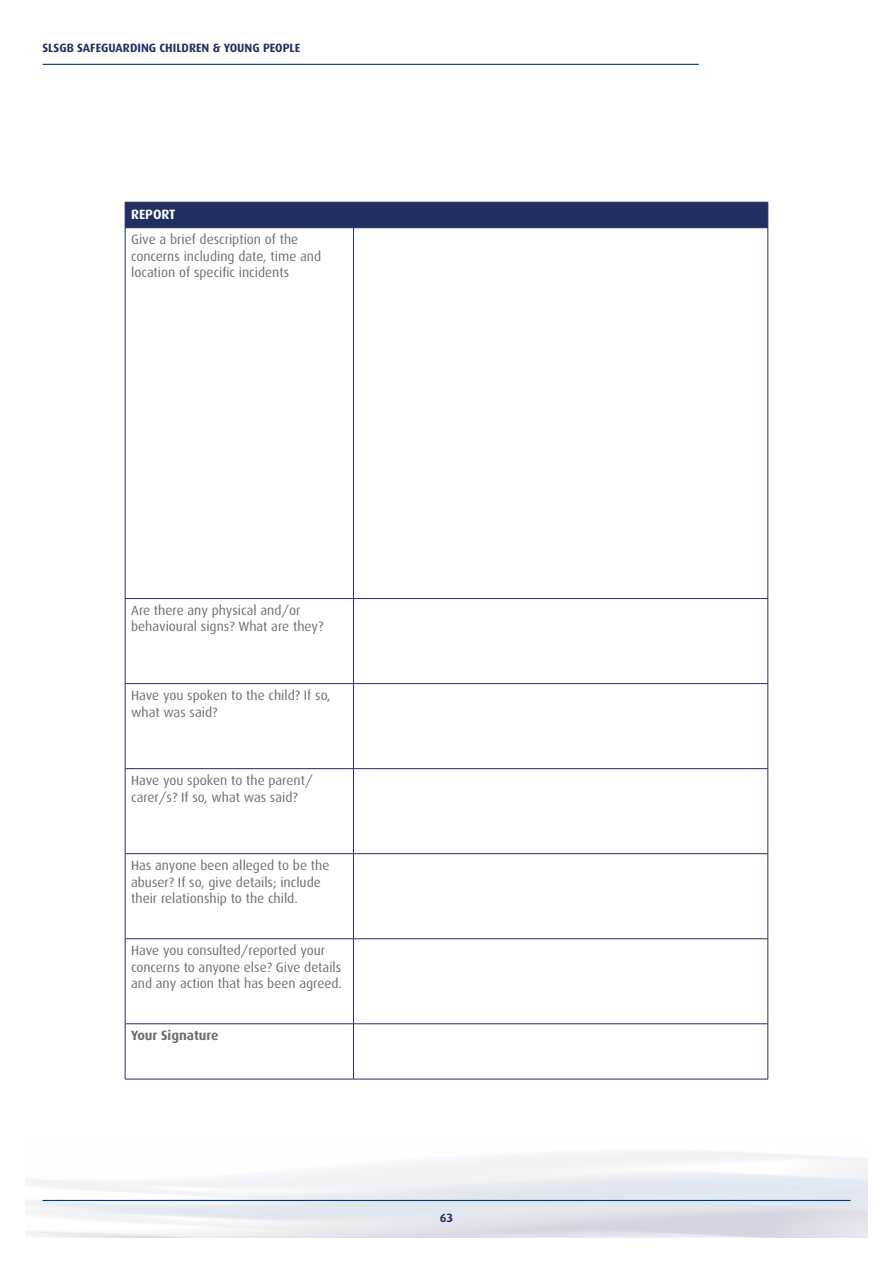
<style>
.page{position:relative;width:893px;height:1263px;background:#fff}
.page>*{position:absolute;margin:0;border:0;box-sizing:border-box;transform-origin:0 0}
.t1{font:13.5px/16.5px "Dax";color:#6d6e71}
.t2{font:700 13.5px "Dax";color:#6d6e71}
.t3{font:700 13.5px "Dax";color:#fff}
.t4{font:700 12px "Dax";color:#232f63}
</style>
<div class="page">
<hr style="left:43px;top:64px;width:656px;height:1px;background:#003976">
<hr style="left:43px;top:1200px;width:807px;height:1px;background:#003976">
<hr style="left:125px;top:228px;width:1px;height:370px;background:#232f63">
<hr style="left:353px;top:228px;width:1px;height:370px;background:#232f63">
<hr style="left:768px;top:228px;width:1px;height:370px;background:#232f63">
<hr style="left:125px;top:598px;width:228px;height:1px;background:#232f63">
<hr style="left:125px;top:599px;width:1px;height:84px;background:#232f63">
<hr style="left:353px;top:598px;width:415px;height:1px;background:#232f63">
<hr style="left:353px;top:599px;width:1px;height:84px;background:#232f63">
<hr style="left:768px;top:599px;width:1px;height:84px;background:#232f63">
<hr style="left:125px;top:683px;width:228px;height:1px;background:#232f63">
<hr style="left:125px;top:684px;width:1px;height:84px;background:#232f63">
<hr style="left:353px;top:683px;width:415px;height:1px;background:#232f63">
<hr style="left:353px;top:684px;width:1px;height:84px;background:#232f63">
<hr style="left:768px;top:684px;width:1px;height:84px;background:#232f63">
<hr style="left:125px;top:768px;width:228px;height:1px;background:#232f63">
<hr style="left:125px;top:769px;width:1px;height:84px;background:#232f63">
<hr style="left:353px;top:768px;width:415px;height:1px;background:#232f63">
<hr style="left:353px;top:769px;width:1px;height:84px;background:#232f63">
<hr style="left:768px;top:769px;width:1px;height:84px;background:#232f63">
<hr style="left:125px;top:853px;width:228px;height:1px;background:#232f63">
<hr style="left:125px;top:854px;width:1px;height:84px;background:#232f63">
<hr style="left:353px;top:853px;width:415px;height:1px;background:#232f63">
<hr style="left:353px;top:854px;width:1px;height:84px;background:#232f63">
<hr style="left:768px;top:854px;width:1px;height:84px;background:#232f63">
<hr style="left:125px;top:938px;width:228px;height:1px;background:#232f63">
<hr style="left:125px;top:939px;width:1px;height:84px;background:#232f63">
<hr style="left:353px;top:938px;width:415px;height:1px;background:#232f63">
<hr style="left:353px;top:939px;width:1px;height:84px;background:#232f63">
<hr style="left:768px;top:939px;width:1px;height:84px;background:#232f63">
<hr style="left:125px;top:1023px;width:228px;height:1px;background:#232f63">
<hr style="left:125px;top:1024px;width:1px;height:55px;background:#232f63">
<hr style="left:353px;top:1023px;width:415px;height:1px;background:#232f63">
<hr style="left:353px;top:1024px;width:1px;height:55px;background:#232f63">
<hr style="left:768px;top:1024px;width:1px;height:55px;background:#232f63">
<hr style="left:125px;top:1079px;width:228px;height:1px;background:#232f63">
<hr style="left:353px;top:1079px;width:415px;height:1px;background:#232f63">
<div style="left:125px;top:202px;width:644px;height:26px;background:#232f63"></div>
<hr style="left:353px;top:227px;width:415px;height:1px;background:#232f63">
<p class="t4" style="left:43px;top:41px;width:259px">SLSGB SAFEGUARDING CHILDREN &amp; YOUNG PEOPLE</p>
<p class="t3" style="left:131px;top:206px;width:46px">REPORT</p>
<p class="t1" style="left:131px;top:231px;width:192px">Give a brief description of the concerns including date, time and location of specific incidents</p>
<p class="t1" style="left:131px;top:602px;width:194px">Are there any physical and/or behavioural signs? What are they?</p>
<p class="t1" style="left:131px;top:687px;width:201px">Have you spoken to the child? If so, what was said?</p>
<p class="t1" style="left:131px;top:772px;width:183px">Have you spoken to the parent/ carer/s? If so, what was said?</p>
<p class="t1" style="left:131px;top:857px;width:200px">Has anyone been alleged to be the abuser? If so, give details; include their relationship to the child.</p>
<p class="t1" style="left:131px;top:942px;width:212px">Have you consulted/reported your concerns to anyone else? Give details and any action that has been agreed.</p>
<p class="t2" style="left:131px;top:1028px;width:89px">Your Signature</p>
<p class="t4" style="left:440px;top:1211px;width:15px">63</p>
</div>
